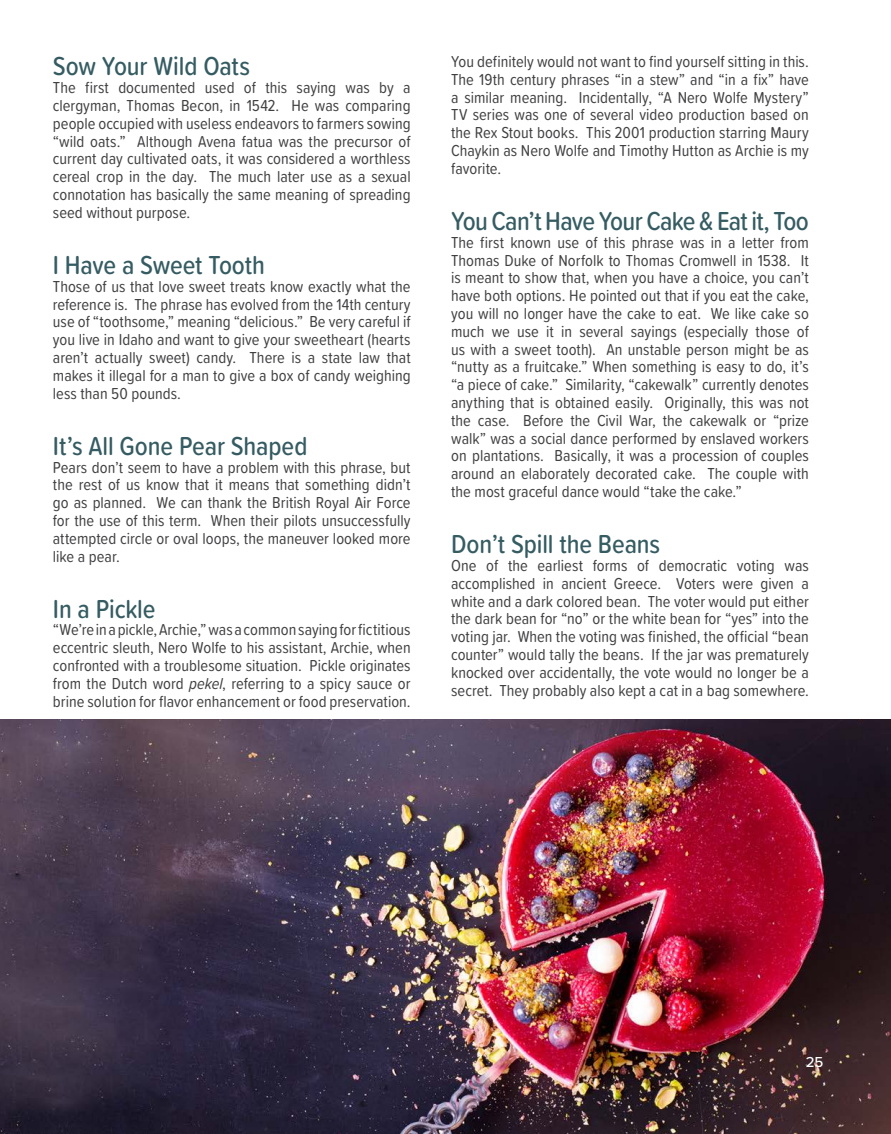
<style>
.page{position:relative;width:891px;height:1134px;background:#fff}
.page>*{position:absolute;margin:0;border:0;box-sizing:border-box;transform-origin:0 0}
.Story_Head{font:500 27px "Proxima Soft Cond";letter-spacing:-.005em;color:#355c62}
.Story_Head-2{font:500 27px "Proxima Soft Cond";letter-spacing:-.025em;color:#355c62}
.Story_Head-3{font:16.5px/17.9px "Proxima Soft Cond";color:#414042;text-align:justify}
.t1{font:500 15px "Proxima Nova";color:#fff}
.s1{font-style:italic}
</style>
<div class="page">
<img style="left:1px;top:719px;width:890px;height:414px">
<p class="Story_Head" style="left:53px;top:46px;width:199px">Sow Your Wild Oats</p>
<p class="Story_Head-3" style="left:53px;top:78px;width:359px">The first documented used of this saying was by a clergyman, Thomas Becon, in 1542. He was comparing people occupied with useless endeavors to farmers sowing “wild oats.” Although Avena fatua was the precursor of current day cultivated oats, it was considered a worthless cereal crop in the day. The much later use as a sexual connotation has basically the same meaning of spreading seed without purpose.</p>
<p class="Story_Head" style="left:53px;top:245px;width:213px">I Have a Sweet Tooth</p>
<p class="Story_Head-3" style="left:53px;top:277px;width:359px">Those of us that love sweet treats know exactly what the reference is. The phrase has evolved from the 14th century use of “toothsome,” meaning “delicious.” Be very careful if you live in Idaho and want to give your sweetheart (hearts aren’t actually sweet) candy. There is a state law that makes it illegal for a man to give a box of candy weighing less than 50 pounds.</p>
<p class="Story_Head" style="left:53px;top:426px;width:256px">It’s All Gone Pear Shaped</p>
<p class="Story_Head-3" style="left:53px;top:457px;width:359px">Pears don’t seem to have a problem with this phrase, but the rest of us know that it means that something didn’t go as planned. We can thank the British Royal Air Force for the use of this term. When their pilots unsuccessfully attempted circle or oval loops, the maneuver looked more like a pear.</p>
<p class="Story_Head" style="left:53px;top:589px;width:104px">In a Pickle</p>
<p class="Story_Head-3" style="left:53px;top:620px;width:359px">“We’re in a pickle, Archie,” was a common saying for fictitious eccentric sleuth, Nero Wolfe to his assistant, Archie, when confronted with a troublesome situation. Pickle originates from the Dutch word <span class="s1">pekel</span>, referring to a spicy sauce or brine solution for flavor enhancement or food preservation.</p>
<p class="Story_Head-3" style="left:451px;top:52px;width:359px">You definitely would not want to find yourself sitting in this.<br>The 19th century phrases “in a stew” and “in a fix” have a similar meaning. Incidentally, “A Nero Wolfe Mystery” TV series was one of several video production based on the Rex Stout books. This 2001 production starring Maury Chaykin as Nero Wolfe and Timothy Hutton as Archie is my favorite.</p>
<p class="Story_Head-2" style="left:451px;top:201px;width:359px">You Can’t Have Your Cake &amp; Eat it, Too</p>
<p class="Story_Head-3" style="left:451px;top:233px;width:359px">The first known use of this phrase was in a letter from Thomas Duke of Norfolk to Thomas Cromwell in 1538. It is meant to show that, when you have a choice, you can’t have both options. He pointed out that if you eat the cake, you will no longer have the cake to eat. We like cake so much we use it in several sayings (especially those of us with a sweet tooth). An unstable person might be as “nutty as a fruitcake.” When something is easy to do, it’s “a piece of cake.” Similarity, “cakewalk” currently denotes anything that is obtained easily. Originally, this was not the case. Before the Civil War, the cakewalk or “prize walk” was a social dance performed by enslaved workers on plantations. Basically, it was a procession of couples around an elaborately decorated cake. The couple with the most graceful dance would “take the cake.”</p>
<p class="Story_Head" style="left:451px;top:524px;width:211px">Don’t Spill the Beans</p>
<p class="Story_Head-3" style="left:451px;top:556px;width:359px">One of the earliest forms of democratic voting was accomplished in ancient Greece. Voters were given a white and a dark colored bean. The voter would put either the dark bean for “no” or the white bean for “yes” into the voting jar. When the voting was finished, the official “bean counter” would tally the beans. If the jar was prematurely knocked over accidentally, the vote would no longer be a secret. They probably also kept a cat in a bag somewhere.</p>
<p class="t1" style="left:806px;top:1050px;width:19px">25</p>
</div>
